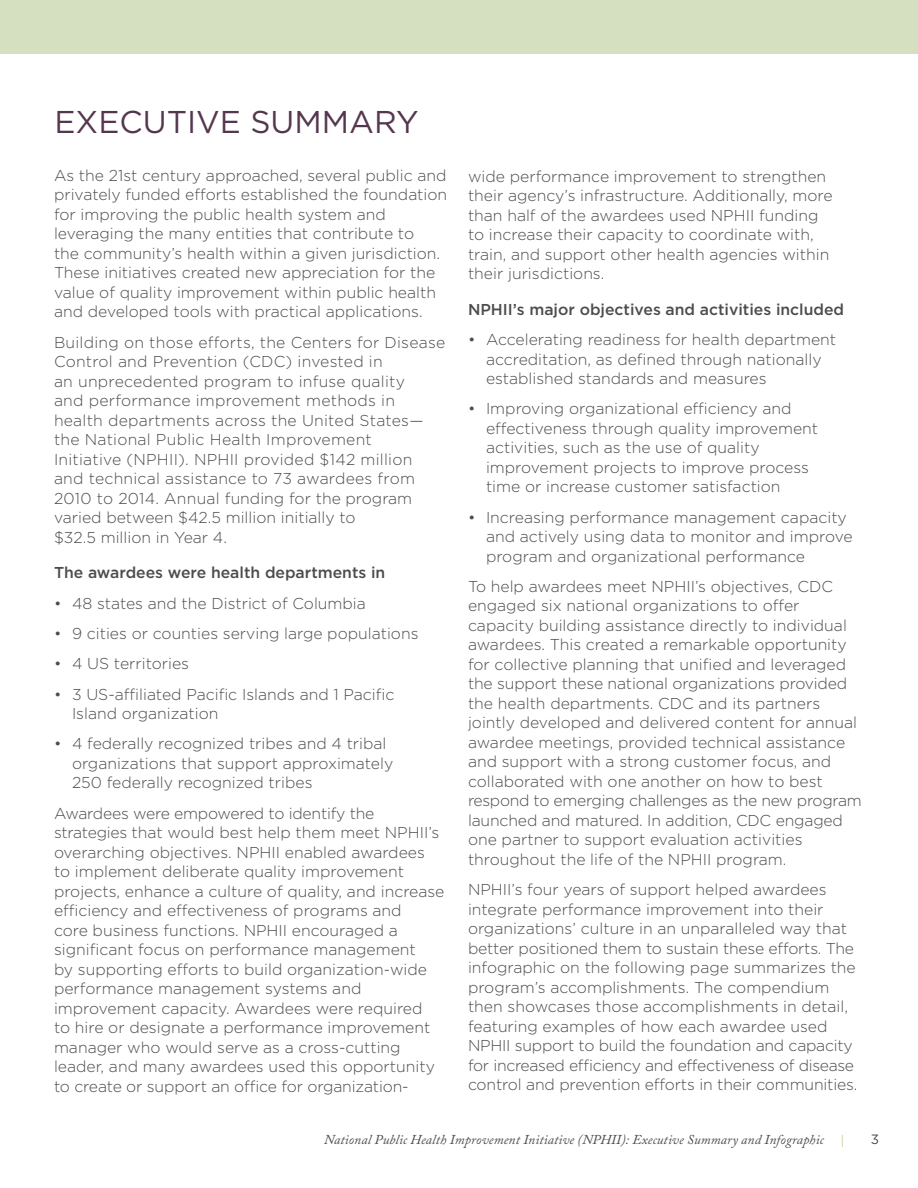
<style>
.page{position:relative;width:918px;height:1188px;background:#fff}
.page>*{position:absolute;margin:0;border:0;box-sizing:border-box;transform-origin:0 0}
.t1{font:31.5px "Gotham";color:#54374e}
.t2{font:300 15.75px/19.5px "Gotham";color:#4b4c4d}
.t3{font:500 15.75px "Gotham";color:#4b4c4d}
.t4{font:italic 13.5px "Adobe Caslon Pro";letter-spacing:.01em;color:#4b4c4d}
.t5{font:13.5px "Gotham";color:#4b4c4d}
.t6{font:italic 12px "Adobe Caslon Pro";color:#b7ca8e}
</style>
<div class="page">
<div style="left:0;top:0;width:918px;height:54px;background:#d5e0c0"></div>
<h2 class="t1" style="left:54px;top:103px;width:366px">EXECUTIVE SUMMARY</h2>
<p class="t2" style="left:54px;top:165px;width:395px">As the 21st century approached, several public and privately funded efforts established the foundation for improving the public health system and leveraging the many entities that contribute to<br>the community’s health within a given jurisdiction.<br>These initiatives created new appreciation for the value of quality improvement within public health and developed tools with practical applications.</p>
<p class="t2" style="left:54px;top:332px;width:393px">Building on those efforts, the Centers for Disease Control and Prevention (CDC) invested in<br>an unprecedented program to infuse quality<br>and performance improvement methods in health departments across the United States— the National Public Health Improvement<br>Initiative (NPHII). NPHII provided $142 million and technical assistance to 73 awardees from 2010 to 2014. Annual funding for the program varied between $42.5 million initially to<br>$32.5 million in Year 4.</p>
<h3 class="t3" style="left:54px;top:563px;width:333px">The awardees were health departments in</h3>
<p class="t2" style="left:54px;top:593px;width:313px">• 48 states and the District of Columbia</p>
<p class="t2" style="left:54px;top:624px;width:366px">• 9 cities or counties serving large populations</p>
<p class="t2" style="left:54px;top:654px;width:137px">• 4 US territories</p>
<p class="t2" style="left:72px;top:684px;width:324px;text-indent:-18px">• 3 US-affiliated Pacific Islands and 1 Pacific<br>Island organization</p>
<p class="t2" style="left:72px;top:734px;width:323px;text-indent:-18px">• 4 federally recognized tribes and 4 tribal organizations that support approximately<br>250 federally recognized tribes</p>
<p class="t2" style="left:54px;top:803px;width:392px">Awardees were empowered to identify the strategies that would best help them meet NPHII’s overarching objectives. NPHII enabled awardees to implement deliberate quality improvement projects, enhance a culture of quality, and increase efficiency and effectiveness of programs and<br>core business functions. NPHII encouraged a significant focus on performance management<br>by supporting efforts to build organization-wide performance management systems and improvement capacity. Awardees were required<br>to hire or designate a performance improvement manager who would serve as a cross-cutting leader, and many awardees used this opportunity to create or support an office for organization-</p>
<p class="t2" style="left:468px;top:166px;width:366px">wide performance improvement to strengthen their agency’s infrastructure. Additionally, more than half of the awardees used NPHII funding to increase their capacity to coordinate with, train, and support other health agencies within their jurisdictions.</p>
<h3 class="t3" style="left:468px;top:300px;width:378px">NPHII’s major objectives and activities included</h3>
<p class="t2" style="left:486px;top:330px;width:352px;text-indent:-18px">• Accelerating readiness for health department accreditation, as defined through nationally established standards and measures</p>
<p class="t2" style="left:486px;top:399px;width:334px;text-indent:-18px">• Improving organizational efficiency and effectiveness through quality improvement activities, such as the use of quality improvement projects to improve process time or increase customer satisfaction</p>
<p class="t2" style="left:486px;top:507px;width:368px;text-indent:-18px">• Increasing performance management capacity and actively using data to monitor and improve program and organizational performance</p>
<p class="t2" style="left:468px;top:577px;width:395px">To help awardees meet NPHII’s objectives, CDC engaged six national organizations to offer capacity building assistance directly to individual awardees. This created a remarkable opportunity for collective planning that unified and leveraged the support these national organizations provided the health departments. CDC and its partners jointly developed and delivered content for annual awardee meetings, provided technical assistance and support with a strong customer focus, and collaborated with one another on how to best respond to emerging challenges as the new program launched and matured. In addition, CDC engaged one partner to support evaluation activities throughout the life of the NPHII program.</p>
<p class="t2" style="left:468px;top:880px;width:391px">NPHII’s four years of support helped awardees integrate performance improvement into their organizations’ culture in an unparalleled way that better positioned them to sustain these efforts. The infographic on the following page summarizes the program’s accomplishments. The compendium then showcases those accomplishments in detail, featuring examples of how each awardee used NPHII support to build the foundation and capacity for increased efficiency and effectiveness of disease control and prevention efforts in their communities.</p>
<p class="t4" style="left:324px;top:1132px;width:501px">National Public Health Improvement Initiative (NPHII): Executive Summary and Infographic</p>
<p class="t6" style="left:841px;top:1133px;width:4px">|</p>
<p class="t5" style="left:871px;top:1131px;width:10px">3</p>
</div>
